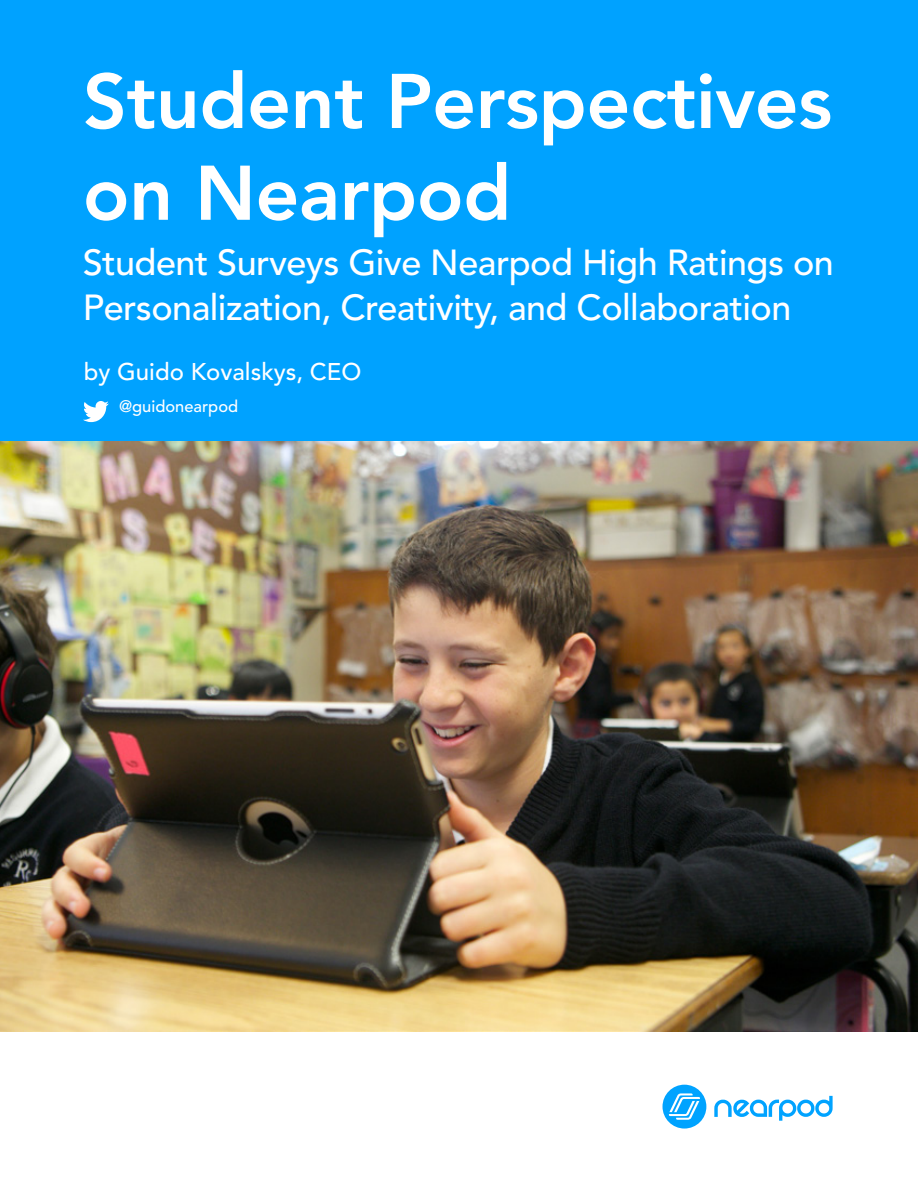
<style>
.page{position:relative;width:918px;height:1188px;background:#fff}
.page>*{position:absolute;margin:0;border:0;box-sizing:border-box;transform-origin:0 0}
.t1{font:800 76.5px/91.8px "Avenir LT Std";letter-spacing:-.005em;color:#fff}
.t2{font:500 36px "Avenir LT Std";letter-spacing:-.015em;color:#fff}
.t3{font:500 24px "Avenir LT Std";color:#fff}
.t4{font:500 16.5px "Avenir LT Std";color:#fff}
</style>
<div class="page">
<div style="left:0;top:0;width:918px;height:442px;background:#00a2ff"></div>
<img style="left:0;top:442px;width:918px;height:589px">
<svg style="left:83px;top:401px;width:26px;height:21px"></svg>
<svg style="left:714px;top:1096px;width:119px;height:25px"></svg>
<div style="left:663px;top:1085px;width:43px;height:44px;background:#00a3ff;border-radius:50%"></div>
<svg style="left:669px;top:1093px;width:31px;height:27px"></svg>
<p class="t1" style="left:83px;top:56px;width:751px">Student Perspectives on Nearpod</p>
<p class="t2" style="left:83px;top:241px;width:752px">Student Surveys Give Nearpod High Ratings on</p>
<p class="t2" style="left:83px;top:286px;width:710px">Personalization, Creativity, and Collaboration</p>
<p class="t3" style="left:84px;top:358px;width:279px">by Guido Kovalskys, CEO</p>
<p class="t4" style="left:119px;top:396px;width:121px">@guidonearpod</p>
</div>
